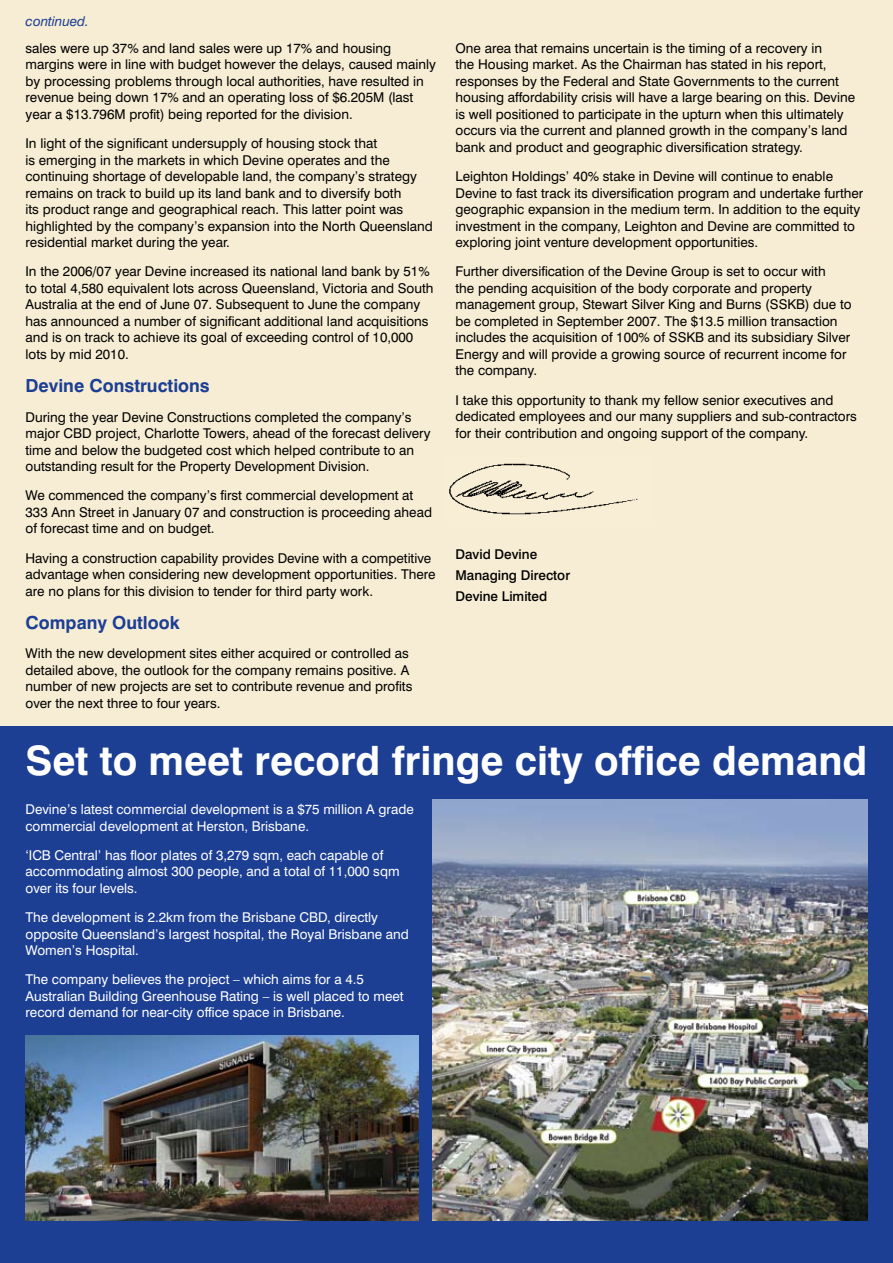
<style>
.page{position:relative;width:893px;height:1263px;background:#f7edd4}
.page>*{position:absolute;margin:0;border:0;box-sizing:border-box;transform-origin:0 0}
.t1{font:700 40.5px "Swiss 721 BT";color:#fff}
.t2{font:700 18px "Swiss 721 BT";color:#1c3f94}
.t3{font:13.5px/16.5px "Swiss 721 BT";color:#000}
.t4{font:13.5px/16.5px "Swiss 721 BT";color:#fff}
.t5{font:500 13.5px/21px "Swiss 721 BT";color:#000}
.t6{font:italic 13.5px "Swiss 721 BT";color:#1c3f94}
</style>
<div class="page">
<div style="left:0;top:726px;width:893px;height:537px;background:#1c3f94"></div>
<img style="left:449px;top:463px;width:189px;height:52px">
<img style="left:26px;top:1035px;width:393px;height:185px">
<img style="left:432px;top:799px;width:435px;height:421px">
<p class="t6" style="left:26px;top:13px;width:65px">continued.</p>
<p class="t3" style="left:26px;top:40px;width:412px">sales were up 37% and land sales were up 17% and housing margins were in line with budget however the delays, caused mainly by processing problems through local authorities, have resulted in revenue being down 17% and an operating loss of $6.205M (last year a $13.796M profit) being reported for the division.</p>
<p class="t3" style="left:26px;top:135px;width:409px">In light of the significant undersupply of housing stock that<br>is emerging in the markets in which Devine operates and the continuing shortage of developable land, the company’s strategy remains on track to build up its land bank and to diversify both<br>its product range and geographical reach. This latter point was highlighted by the company’s expansion into the North Queensland residential market during the year.</p>
<p class="t3" style="left:26px;top:263px;width:409px">In the 2006/07 year Devine increased its national land bank by 51% to total 4,580 equivalent lots across Queensland, Victoria and South Australia at the end of June 07. Subsequent to June the company has announced a number of significant additional land acquisitions and is on track to achieve its goal of exceeding control of 10,000 lots by mid 2010.</p>
<h2 class="t2" style="left:26px;top:375px;width:186px">Devine Constructions</h2>
<p class="t3" style="left:26px;top:408px;width:407px">During the year Devine Constructions completed the company’s major CBD project, Charlotte Towers, ahead of the forecast delivery time and below the budgeted cost which helped contribute to an outstanding result for the Property Development Division.</p>
<p class="t3" style="left:26px;top:487px;width:408px">We commenced the company’s first commercial development at<br>333 Ann Street in January 07 and construction is proceeding ahead of forecast time and on budget.</p>
<p class="t3" style="left:26px;top:549px;width:412px">Having a construction capability provides Devine with a competitive advantage when considering new development opportunities. There are no plans for this division to tender for third party work.</p>
<h2 class="t2" style="left:26px;top:612px;width:156px">Company Outlook</h2>
<p class="t3" style="left:26px;top:645px;width:388px">With the new development sites either acquired or controlled as detailed above, the outlook for the company remains positive. A number of new projects are set to contribute revenue and profits over the next three to four years.</p>
<p class="t3" style="left:455px;top:40px;width:401px">One area that remains uncertain is the timing of a recovery in<br>the Housing market. As the Chairman has stated in his report, responses by the Federal and State Governments to the current housing affordability crisis will have a large bearing on this. Devine is well positioned to participate in the upturn when this ultimately occurs via the current and planned growth in the company’s land bank and product and geographic diversification strategy.</p>
<p class="t3" style="left:455px;top:168px;width:409px">Leighton Holdings’ 40% stake in Devine will continue to enable Devine to fast track its diversification program and undertake further geographic expansion in the medium term. In addition to the equity investment in the company, Leighton and Devine are committed to exploring joint venture development opportunities.</p>
<p class="t3" style="left:455px;top:263px;width:398px">Further diversification of the Devine Group is set to occur with<br>the pending acquisition of the body corporate and property management group, Stewart Silver King and Burns (SSKB) due to be completed in September 2007. The $13.5 million transaction includes the acquisition of 100% of SSKB and its subsidiary Silver Energy and will provide a growing source of recurrent income for the company.</p>
<p class="t3" style="left:455px;top:391px;width:403px">I take this opportunity to thank my fellow senior executives and dedicated employees and our many suppliers and sub-contractors for their contribution and ongoing support of the company.</p>
<p class="t5" style="left:455px;top:544px;width:116px">David Devine<br>Managing Director<br>Devine Limited</p>
<h1 class="t1" style="left:26px;top:736px;width:843px">Set to meet record fringe city office demand</h1>
<p class="t4" style="left:26px;top:801px;width:390px">Devine’s latest commercial development is a $75 million A grade commercial development at Herston, Brisbane.</p>
<p class="t4" style="left:26px;top:847px;width:376px">‘ICB Central’ has floor plates of 3,279 sqm, each capable of accommodating almost 300 people, and a total of 11,000 sqm over its four levels.</p>
<p class="t4" style="left:26px;top:909px;width:385px">The development is 2.2km from the Brisbane CBD, directly opposite Queensland’s largest hospital, the Royal Brisbane and<br>Women’s Hospital.</p>
<p class="t4" style="left:26px;top:971px;width:380px">The company believes the project – which aims for a 4.5<br>Australian Building Greenhouse Rating – is well placed to meet record demand for near-city office space in Brisbane.</p>
</div>
